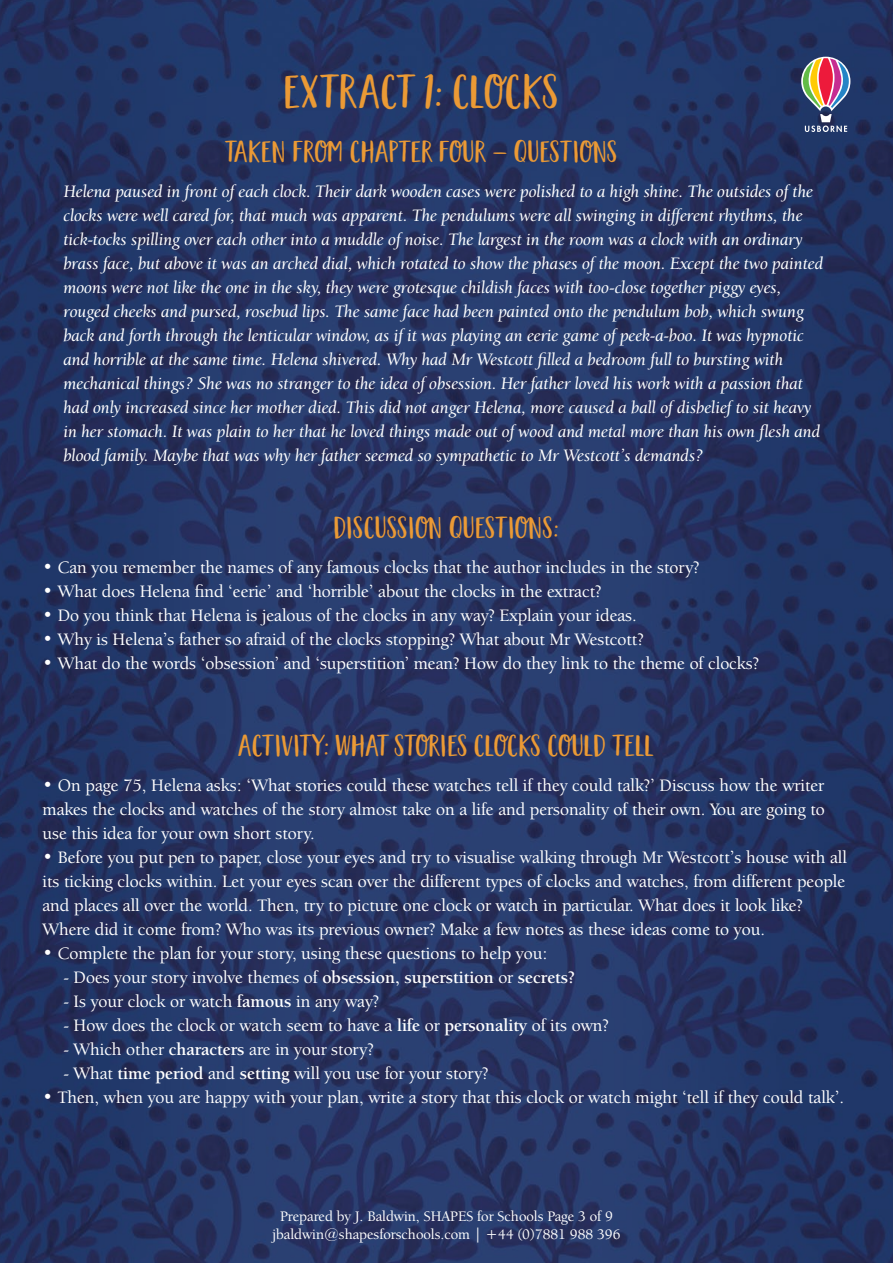
<style>
.page{position:relative;width:893px;height:1263px;background:#fff}
.page>*{position:absolute;margin:0;border:0;box-sizing:border-box;transform-origin:0 0}
.t1{font:45px "Garden Grown Caps";letter-spacing:.055em;color:#eb9a35}
.t2{font:28.5px "Garden Grown Caps";letter-spacing:.04em;color:#eb9a35}
.t3{font:500 18px/24px "Berkeley Oldstyle IT Cby BT";color:#fff;text-align:justify}
.t4{font:18px/24px "Berkeley Oldstyle IT Cby BT Med Ital";color:#fff}
.t5{font:500 15px/18px "Berkeley Oldstyle IT Cby BT";color:#fff;text-align:center}
.s1{font-weight:700}
</style>
<div class="page">
<img style="left:0;top:0;width:893px;height:1263px">
<svg style="left:801px;top:57px;width:49px;height:75px"></svg>
<h1 class="t1" style="left:285px;top:66px;width:275px">EXTRACT 1: CLOCKS</h1>
<h2 class="t2" style="left:226px;top:135px;width:23px">TAKEN</h2>
<h2 class="t2" style="left:294px;top:135px;width:159px">FROM CHAPTER FOUR</h2>
<h2 class="t2" style="left:494px;top:135px;width:47px">– QUESTIONS</h2>
<p class="t4" style="left:64px;top:179px;width:761px">Helena paused in front of each clock. Their dark wooden cases were polished to a high shine. The outsides of the clocks were well cared for, that much was apparent. The pendulums were all swinging in different rhythms, the tick-tocks spilling over each other into a muddle of noise. The largest in the room was a clock with an ordinary brass face, but above it was an arched dial, which rotated to show the phases of the moon. Except the two painted moons were not like the one in the sky, they were grotesque childish faces with too-close together piggy eyes, rouged cheeks and pursed, rosebud lips. The same face had been painted onto the pendulum bob, which swung back and forth through the lenticular window, as if it was playing an eerie game of peek-a-boo. It was hypnotic and horrible at the same time. Helena shivered. Why had Mr Westcott filled a bedroom full to bursting with mechanical things? She was no stranger to the idea of obsession. Her father loved his work with a passion that had only increased since her mother died. This did not anger Helena, more caused a ball of disbelief to sit heavy in her stomach. It was plain to her that he loved things made out of wood and metal more than his own flesh and blood family. Maybe that was why her father seemed so sympathetic to Mr Westcott’s demands?</p>
<h2 class="t2" style="left:335px;top:511px;width:225px">DISCUSSION QUESTIONS:</h2>
<p class="t3" style="left:43px;top:555px;width:659px">• Can you remember the names of any famous clocks that the author includes in the story?</p>
<p class="t3" style="left:43px;top:579px;width:560px">• What does Helena find ‘eerie’ and ‘horrible’ about the clocks in the extract?</p>
<p class="t3" style="left:43px;top:603px;width:596px">• Do you think that Helena is jealous of the clocks in any way? Explain your ideas.</p>
<p class="t3" style="left:43px;top:627px;width:603px">• Why is Helena’s father so afraid of the clocks stopping? What about Mr Westcott?</p>
<p class="t3" style="left:43px;top:651px;width:718px">• What do the words ‘obsession’ and ‘superstition’ mean? How do they link to the theme of clocks?</p>
<h2 class="t2" style="left:239px;top:729px;width:416px">ACTIVITY: WHAT STORIES CLOCKS COULD TELL</h2>
<p class="t3" style="left:43px;top:773px;width:784px">• On page 75, Helena asks: ‘What stories could these watches tell if they could talk?’ Discuss how the writer makes the clocks and watches of the story almost take on a life and personality of their own. You are going to use this idea for your own short story.</p>
<p class="t3" style="left:43px;top:845px;width:806px;text-align:left">• Before you put pen to paper, close your eyes and try to visualise walking through Mr Westcott’s house with all its ticking clocks within. Let your eyes scan over the different types of clocks and watches, from different people and places all over the world. Then, try to picture one clock or watch in particular. What does it look like?<br>Where did it come from? Who was its previous owner? Make a few notes as these ideas come to you.</p>
<p class="t3" style="left:43px;top:940px;width:506px">• Complete the plan for your story, using these questions to help you:</p>
<p class="t3" style="left:64px;top:964px;width:513px">- Does your story involve themes of <span class="s1">obsession, superstition</span> or <span class="s1">secrets?</span></p>
<p class="t3" style="left:64px;top:988px;width:317px">- Is your clock or watch <span class="s1">famous</span> in any way?</p>
<p class="t3" style="left:64px;top:1012px;width:547px">- How does the clock or watch seem to have a <span class="s1">life</span> or <span class="s1">personality</span> of its own?</p>
<p class="t3" style="left:64px;top:1036px;width:311px">- Which other <span class="s1">characters</span> are in your story?</p>
<p class="t3" style="left:64px;top:1060px;width:426px">- What <span class="s1">time period</span> and <span class="s1">setting</span> will you use for your story?</p>
<p class="t3" style="left:43px;top:1084px;width:803px">• Then, when you are happy with your plan, write a story that this clock or watch might ‘tell if they could talk’.</p>
<p class="t5" style="left:272px;top:1207px;width:350px">Prepared by J. Baldwin, SHAPES for Schools Page 3 of 9 jbaldwin@shapesforschools.com | +44 (0)7881 988 396</p>
</div>
